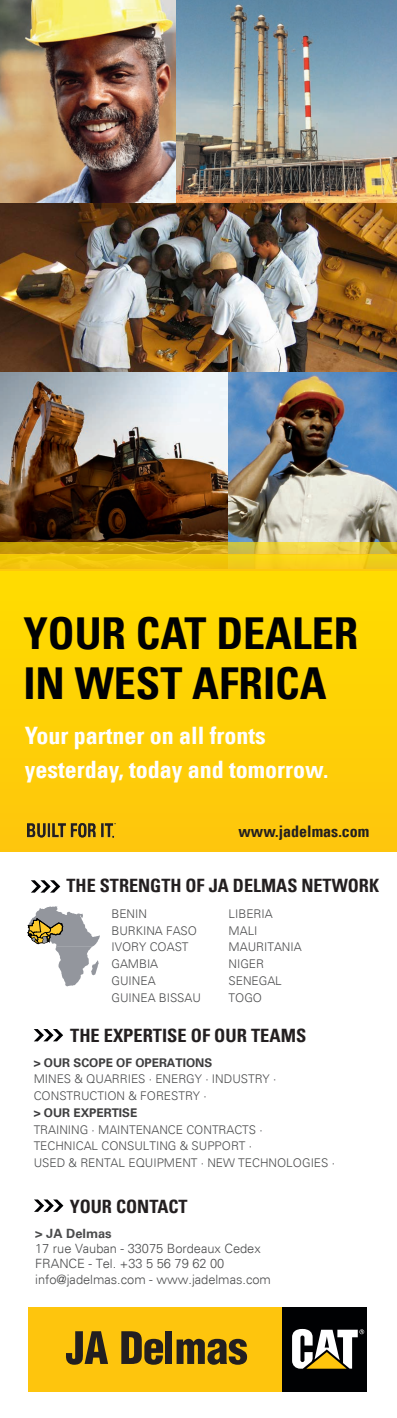
<style>
.page{position:relative;width:397px;height:1418px;background:#fff}
.page>*{position:absolute;margin:0;border:0;box-sizing:border-box;transform-origin:0 0}
.t1{font:700 condensed 44px/50px "Univers";color:#000103}
.t2{font:700 condensed 24px/34px "Univers";color:#fff}
.t3{font:700 condensed 18.4px "Univers";color:#231f20}
.t4{font:700 condensed 16px "Univers";color:#231f20}
.t5{font:300 12.8px/15.4px "Univers";color:#4b4c4d}
.t6{font:700 12.8px "Univers";color:#4b4c4d}
.t7{font:300 12px/16.8px "Univers";color:#4b4c4d}
.t8{font:700 12px "Univers";color:#3e3e3f}
</style>
<div class="page">
<div style="left:28px;top:1306px;width:254px;height:85px;background:#fec50d"></div>
<div style="left:282px;top:1306px;width:85px;height:85px;background:#000103"></div>
<svg style="left:292px;top:1328px;width:72px;height:40px"></svg>
<img style="left:176px;top:0;width:221px;height:204px">
<img style="left:0;top:0;width:176px;height:204px">
<img style="left:0;top:371px;width:229px;height:172px">
<img style="left:229px;top:371px;width:168px;height:172px">
<div style="left:0;top:569px;width:397px;height:282px;background:#fed105"></div>
<div style="left:0;top:554px;width:397px;height:16px;background:linear-gradient(to right,#f2c406,#f6d11b)"></div>
<svg style="left:0;top:543px;width:397px;height:11px;background:#d4b124"></svg>
<img style="left:0;top:204px;width:397px;height:167px">
<svg style="left:28px;top:906px;width:72px;height:80px"></svg>
<svg style="left:34px;top:1029px;width:29px;height:12px"></svg>
<svg style="left:31px;top:880px;width:29px;height:12px"></svg>
<svg style="left:34px;top:1199px;width:29px;height:12px"></svg>
<svg style="left:66px;top:1331px;width:42px;height:33px"></svg>
<svg style="left:121px;top:1331px;width:42px;height:33px"></svg>
<div style="left:165px;top:1331px;width:7px;height:32px;background:#231f20"></div>
<svg style="left:177px;top:1338px;width:70px;height:26px"></svg>
<img style="left:28px;top:823px;width:87px;height:14px">
<h1 class="t1" style="left:23px;top:608px;width:336px">YOUR CAT DEALER<br>IN WEST AFRICA</h1>
<h2 class="t2" style="left:25px;top:718px;width:305px">Your partner on all fronts yesterday, today and tomorrow.</h2>
<h3 class="t4" style="left:238px;top:821px;width:132px">www.jadelmas.com</h3>
<h3 class="t3" style="left:67px;top:874px;width:314px">THE STRENGTH OF JA DELMAS NETWORK</h3>
<p class="t7" style="left:111px;top:905px;width:91px">BENIN<br>BURKINA FASO<br>IVORY COAST<br>GAMBIA<br>GUINEA<br>GUINEA BISSAU</p>
<p class="t7" style="left:229px;top:905px;width:75px">LIBERIA<br>MALI<br>MAURITANIA<br>NIGER<br>SENEGAL<br>TOGO</p>
<h3 class="t3" style="left:70px;top:1023px;width:238px">THE EXPERTISE OF OUR TEAMS</h3>
<p class="t8" style="left:34px;top:1055px;width:180px">&gt; OUR SCOPE OF OPERATIONS</p>
<p class="t7" style="left:34px;top:1070px;width:244px">MINES &amp; QUARRIES · ENERGY · INDUSTRY ·<br>CONSTRUCTION &amp; FORESTRY ·</p>
<p class="t8" style="left:34px;top:1105px;width:105px">&gt; OUR EXPERTISE</p>
<p class="t7" style="left:34px;top:1121px;width:303px">TRAINING · MAINTENANCE CONTRACTS ·<br>TECHNICAL CONSULTING &amp; SUPPORT ·<br>USED &amp; RENTAL EQUIPMENT · NEW TECHNOLOGIES ·</p>
<h3 class="t3" style="left:70px;top:1195px;width:119px">YOUR CONTACT</h3>
<p class="t6" style="left:35px;top:1225px;width:78px">&gt; JA Delmas</p>
<p class="t5" style="left:35px;top:1240px;width:237px">17 rue Vauban - 33075 Bordeaux Cedex<br>FRANCE - Tel. +33 5 56 79 62 00 info@jadelmas.com - www.jadelmas.com</p>
</div>
